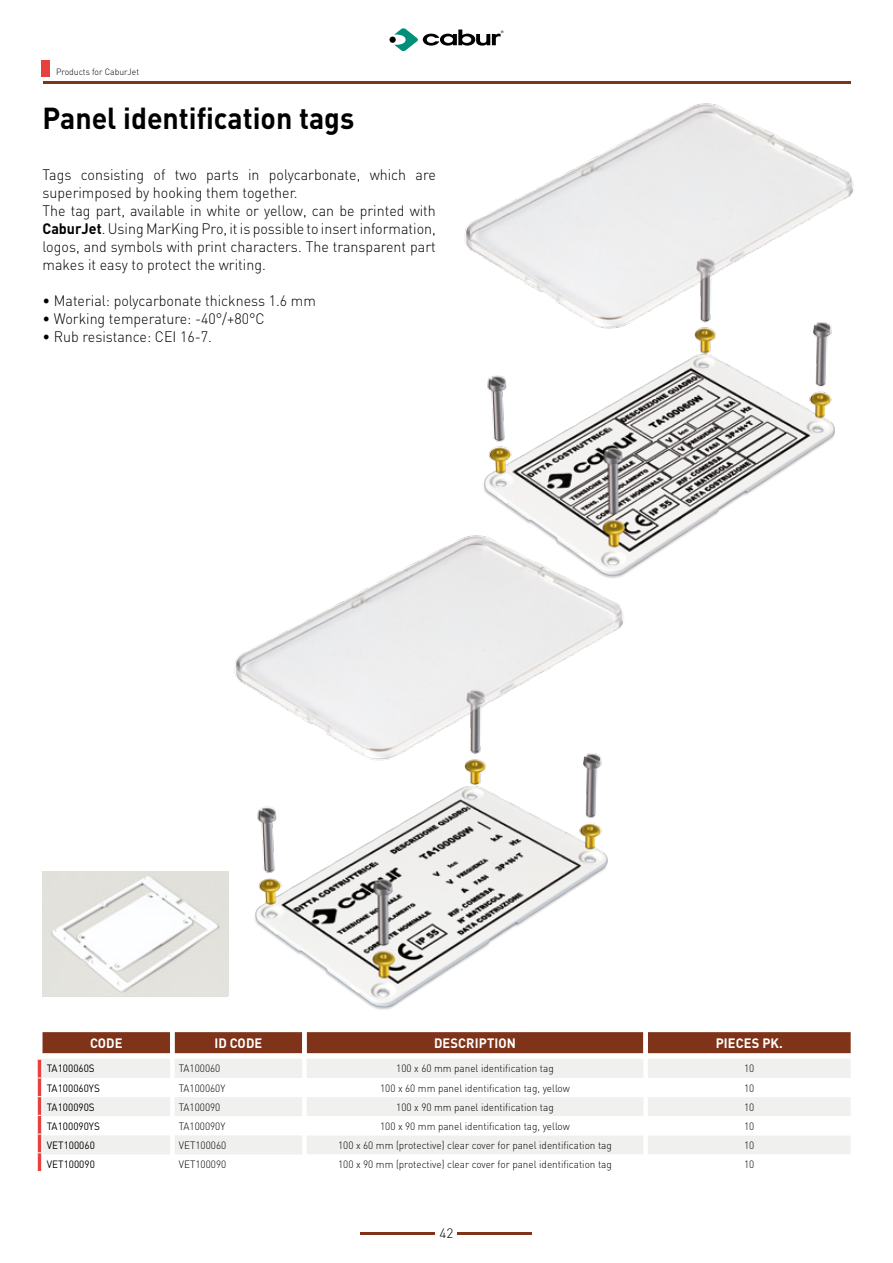
<style>
.page{position:relative;width:893px;height:1263px;background:#fff}
.page>*{position:absolute;margin:0;border:0;box-sizing:border-box;transform-origin:0 0}
.t1{font:700 30px "DIN Pro";color:#000;scale:.95 1}
.t2{font:300 15px/18px "DIN Pro";color:#000;scale:.95 1}
.t3{font:700 13.5px "DIN Pro";letter-spacing:.01em;color:#fff;scale:.95 1}
.t4{font:300 13.5px "DIN Pro";color:#000}
.t5{font:300 10.5px "DIN Pro";color:#000;scale:.95 1}
.t6{font:10.5px "DIN Pro";color:#000;scale:.95 1}
.t7{font:300 9px "DIN Pro";color:#000;scale:.95 1}
.s1{font-weight:700}
</style>
<div class="page">
<div style="left:389px;top:37px;width:7px;height:6px;background:#000;border-radius:50%"></div>
<svg style="left:394px;top:28px;width:109px;height:23px"></svg>
<hr style="left:361px;top:1232px;width:74px;height:2px;background:#7f3318">
<hr style="left:458px;top:1232px;width:74px;height:2px;background:#7f3318">
<hr style="left:43px;top:82px;width:808px;height:2px;background:#7f3318">
<img style="left:43px;top:872px;width:184px;height:123px">
<img style="left:464px;top:103px;width:390px;height:465px">
<img style="left:227px;top:530px;width:408px;height:480px">
<svg style="left:43px;top:1032px;width:808px;height:22px;background:#863f26"></svg>
<div style="left:307px;top:1059px;width:544px;height:19px;background:#f0f0ee"></div>
<svg style="left:307px;top:1097px;width:544px;height:57px;fill:#f0f0ee"></svg>
<div style="left:42px;top:60px;width:8px;height:16px;background:#e6413e"></div>
<svg style="left:37px;top:1059px;width:265px;height:113px"></svg>
<p class="t7" style="left:56px;top:66px;width:89px">Products for CaburJet</p>
<h1 class="t1" style="left:43px;top:98px;width:330px">Panel identification tags</h1>
<p class="t2" style="left:43px;top:165px;width:416px">Tags consisting of two parts in polycarbonate, which are superimposed by hooking them together.<br>The tag part, available in white or yellow, can be printed with <span class="s1">CaburJet</span>. Using MarKing Pro, it is possible to insert information, logos, and symbols with print characters. The transparent part makes it easy to protect the writing.</p>
<p class="t2" style="left:43px;top:291px;width:289px">• Material: polycarbonate thickness 1.6 mm</p>
<p class="t2" style="left:43px;top:309px;width:235px">• Working temperature: -40°/+80°C</p>
<p class="t2" style="left:43px;top:327px;width:180px">• Rub resistance: CEI 16-7.</p>
<p class="t3" style="left:90px;top:1034px;width:36px">CODE</p>
<p class="t3" style="left:214px;top:1034px;width:52px">ID CODE</p>
<p class="t3" style="left:434px;top:1034px;width:88px">DESCRIPTION</p>
<p class="t3" style="left:716px;top:1034px;width:72px">PIECES PK.</p>
<p class="t6" style="left:47px;top:1061px;width:52px">TA100060S</p>
<p class="t5" style="left:179px;top:1061px;width:45px">TA100060</p>
<p class="t5" style="left:396px;top:1061px;width:167px">100 x 60 mm panel identification tag</p>
<p class="t5" style="left:744px;top:1061px;width:12px">10</p>
<p class="t6" style="left:47px;top:1080px;width:57px">TA100060YS</p>
<p class="t5" style="left:179px;top:1080px;width:50px">TA100060Y</p>
<p class="t5" style="left:380px;top:1080px;width:201px">100 x 60 mm panel identification tag, yellow</p>
<p class="t5" style="left:744px;top:1080px;width:12px">10</p>
<p class="t6" style="left:47px;top:1100px;width:52px">TA100090S</p>
<p class="t5" style="left:179px;top:1100px;width:45px">TA100090</p>
<p class="t5" style="left:396px;top:1100px;width:167px">100 x 90 mm panel identification tag</p>
<p class="t5" style="left:744px;top:1100px;width:12px">10</p>
<p class="t6" style="left:47px;top:1119px;width:57px">TA100090YS</p>
<p class="t5" style="left:179px;top:1119px;width:50px">TA100090Y</p>
<p class="t5" style="left:380px;top:1119px;width:201px">100 x 90 mm panel identification tag, yellow</p>
<p class="t5" style="left:744px;top:1119px;width:12px">10</p>
<p class="t6" style="left:47px;top:1138px;width:52px">VET100060</p>
<p class="t5" style="left:179px;top:1138px;width:51px">VET100060</p>
<p class="t5" style="left:338px;top:1138px;width:290px">100 x 60 mm (protective) clear cover for panel identification tag</p>
<p class="t5" style="left:744px;top:1138px;width:12px">10</p>
<p class="t6" style="left:47px;top:1157px;width:52px">VET100090</p>
<p class="t5" style="left:179px;top:1157px;width:51px">VET100090</p>
<p class="t5" style="left:338px;top:1157px;width:290px">100 x 90 mm (protective) clear cover for panel identification tag</p>
<p class="t5" style="left:744px;top:1157px;width:12px">10</p>
<p class="t4" style="left:440px;top:1223px;width:15px">42</p>
</div>
